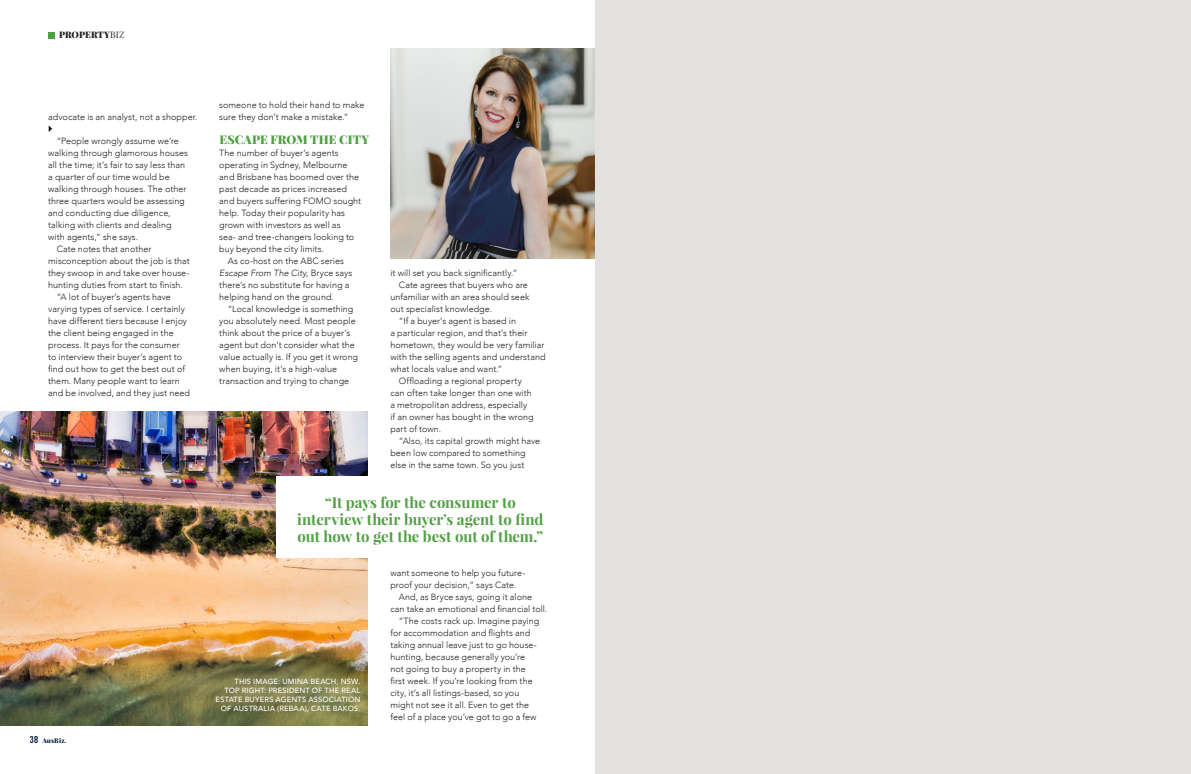
<style>
.page{position:relative;width:1191px;height:774px;background:#fff}
.page>*{position:absolute;margin:0;border:0;box-sizing:border-box;transform-origin:0 0}
.t1{font:700 15px/17px "Playfair Display";letter-spacing:-.01em;color:#519f43;text-align:center}
.t2{font:900 12px "Playfair Display";letter-spacing:.01em;color:#519f43}
.t3{font:300 9px/12px "Avenir";letter-spacing:.005em;color:#231f20}
.Body_8_11__Lora{font:900 9px "Playfair Display";color:#231f20}
.t4{font:500 7.5px/9px "Avenir";letter-spacing:.02em;color:#fff;text-align:right}
.t5{font:900 6.5px "Playfair Display";letter-spacing:.02em;color:#102748}
.s1{font-weight:400}
.s2{font-family:"Bebas Neue";font-weight:400;font-size:10px}
.s3{font-style:italic}
</style>
<div class="page">
<img style="left:0;top:412px;width:367px;height:314px">
<div style="left:276px;top:476px;width:286px;height:81px;background:#fff"></div>
<div style="left:48px;top:32px;width:7px;height:6px;background:#519f43"></div>
<img style="left:390px;top:48px;width:205px;height:211px">
<div style="left:595px;top:0;width:596px;height:774px;background:#e2e1e0"></div>
<p class="Body_8_11__Lora" style="left:59px;top:29px;width:67px">PROPERTY<span class="s1">BIZ</span></p>
<p class="t3" style="left:48px;top:111px;width:151px">advocate is an analyst, not a shopper.</p>
<p class="t3" style="left:48px;top:135px;width:141px;text-indent:9px">“People wrongly assume we’re walking through glamorous houses all the time; it’s fair to say less than a quarter of our time would be walking through houses. The other three quarters would be assessing and conducting due diligence, talking with clients and dealing with agents,” she says.</p>
<p class="t3" style="left:48px;top:243px;width:143px;text-indent:9px">Cate notes that another misconception about the job is that they swoop in and take over house&shy;hunting duties from start to finish.</p>
<p class="t3" style="left:48px;top:291px;width:143px;text-indent:9px">“A lot of buyer’s agents have varying types of service. I certainly have different tiers because I enjoy the client being engaged in the process. It pays for the consumer to interview their buyer’s agent to find out how to get the best out of them. Many people want to learn and be involved, and they just need</p>
<p class="t5" style="left:30px;top:736px;width:38px"><span class="s2">38</span> AusBiz.</p>
<p class="t3" style="left:219px;top:99px;width:147px">someone to hold their hand to make sure they don’t make a mistake.”</p>
<p class="t2" style="left:219px;top:132px;width:151px">ESCAPE FROM THE CITY</p>
<p class="t3" style="left:219px;top:147px;width:143px">The number of buyer’s agents operating in Sydney, Melbourne and Brisbane has boomed over the past decade as prices increased and buyers suffering FOMO sought help. Today their popularity has grown with investors as well as<br>sea- and tree-changers looking to buy beyond the city limits.</p>
<p class="t3" style="left:219px;top:255px;width:134px;text-indent:9px">As co-host on the ABC series<br><span class="s3">Escape From The City</span>, Bryce says there’s no substitute for having a helping hand on the ground.</p>
<p class="t3" style="left:219px;top:303px;width:140px;text-indent:9px">“Local knowledge is something you absolutely need. Most people think about the price of a buyer’s agent but don’t consider what the value actually is. If you get it wrong when buying, it’s a high-value transaction and trying to change</p>
<p class="t3" style="left:390px;top:267px;width:128px">it will set you back significantly.”</p>
<p class="t3" style="left:390px;top:279px;width:140px;text-indent:9px">Cate agrees that buyers who are unfamiliar with an area should seek out specialist knowledge.</p>
<p class="t3" style="left:390px;top:315px;width:157px;text-indent:9px">“If a buyer’s agent is based in<br>a particular region, and that’s their hometown, they would be very familiar with the selling agents and understand what locals value and want.”</p>
<p class="t3" style="left:390px;top:375px;width:145px;text-indent:9px">Offloading a regional property can often take longer than one with a metropolitan address, especially if an owner has bought in the wrong part of town.</p>
<p class="t3" style="left:390px;top:435px;width:151px;text-indent:9px">“Also, its capital growth might have been low compared to something else in the same town. So you just</p>
<p class="t1" style="left:297px;top:494px;width:248px">“It pays for the consumer to interview their buyer’s agent to find out how to get the best out of them.”</p>
<p class="t3" style="left:390px;top:567px;width:136px">want someone to help you future&shy;proof your decision,” says Cate.</p>
<p class="t3" style="left:390px;top:591px;width:158px;text-indent:9px">And, as Bryce says, going it alone can take an emotional and financial toll.</p>
<p class="t3" style="left:390px;top:615px;width:150px;text-indent:9px">“The costs rack up. Imagine paying for accommodation and flights and taking annual leave just to go house&shy;hunting, because generally you’re not going to buy a property in the first week. If you’re looking from the city, it’s all listings-based, so you might not see it all. Even to get the feel of a place you’ve got to go a few</p>
<p class="t4" style="left:215px;top:677px;width:146px">THIS IMAGE: UMINA BEACH, NSW.<br>TOP RIGHT: PRESIDENT OF THE REAL<br>ESTATE BUYERS AGENTS ASSOCIATION<br>OF AUSTRALIA (REBAA), CATE BAKOS.</p>
</div>
